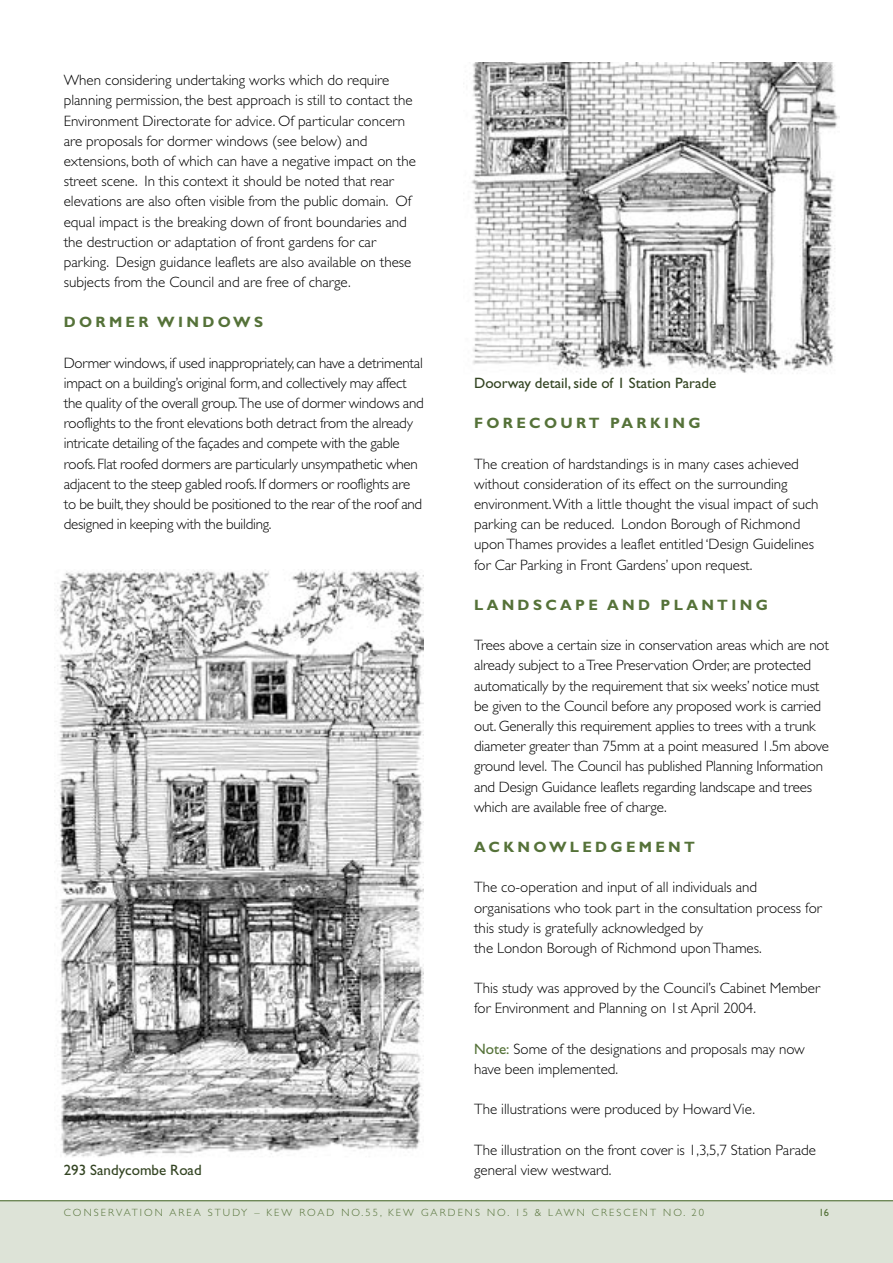
<style>
.page{position:relative;width:893px;height:1263px;background:#fff}
.page>*{position:absolute;margin:0;border:0;box-sizing:border-box;transform-origin:0 0}
.t1{font:300 15px/20.1px "Gill Sans";color:#000}
.t2{font:700 15px "Gill Sans";letter-spacing:.22em;color:#557239}
.t3{font:15px "Gill Sans";color:#342}
.t4{font:300 10.5px "Gill Sans";letter-spacing:.2em;color:#557239}
.t5{font:10.5px "Gill Sans";color:#557239}
.s1{font-weight:400;color:#557239}
</style>
<div class="page">
<img style="left:54px;top:569px;width:369px;height:588px">
<img style="left:471px;top:62px;width:368px;height:312px">
<div style="left:0;top:1200px;width:892px;height:63px;background:#dde3d7"></div>
<hr style="left:0;top:1200px;width:892px;height:1px;background:#557239">
<p class="t1" style="left:64px;top:72px;width:354px">When considering undertaking works which do require planning permission, the best approach is still to contact the Environment Directorate for advice. Of particular concern are proposals for dormer windows (see below) and extensions, both of which can have a negative impact on the street scene. In this context it should be noted that rear elevations are also often visible from the public domain. Of equal impact is the breaking down of front boundaries and the destruction or adaptation of front gardens for car parking. Design guidance leaflets are also available on these subjects from the Council and are free of charge.</p>
<p class="t2" style="left:64px;top:317px;width:201px">DORMER WINDOWS</p>
<p class="t1" style="left:64px;top:354px;width:361px">Dormer windows, if used inappropriately, can have a detrimental impact on a building’s original form, and collectively may affect the quality of the overall group.The use of dormer windows and rooflights to the front elevations both detract from the already intricate detailing of the façades and compete with the gable roofs. Flat roofed dormers are particularly unsympathetic when adjacent to the steep gabled roofs. If dormers or rooflights are to be built, they should be positioned to the rear of the roof and designed in keeping with the building.</p>
<p class="t3" style="left:474px;top:378px;width:244px">Doorway detail, side of 1 Station Parade</p>
<p class="t2" style="left:474px;top:418px;width:228px">FORECOURT PARKING</p>
<p class="t1" style="left:474px;top:455px;width:346px">The creation of hardstandings is in many cases achieved without consideration of its effect on the surrounding environment.With a little thought the visual impact of such parking can be reduced. London Borough of Richmond upon Thames provides a leaflet entitled ‘Design Guidelines for Car Parking in Front Gardens’ upon request.</p>
<p class="t2" style="left:474px;top:600px;width:295px">LANDSCAPE AND PLANTING</p>
<p class="t1" style="left:474px;top:637px;width:356px">Trees above a certain size in conservation areas which are not already subject to a Tree Preservation Order, are protected automatically by the requirement that six weeks’ notice must be given to the Council before any proposed work is carried out. Generally this requirement applies to trees with a trunk diameter greater than 75mm at a point measured 1.5m above ground level. The Council has published Planning Information and Design Guidance leaflets regarding landscape and trees which are available free of charge.</p>
<p class="t2" style="left:474px;top:842px;width:222px">ACKNOWLEDGEMENT</p>
<p class="t1" style="left:474px;top:879px;width:349px">The co-operation and input of all individuals and organisations who took part in the consultation process for this study is gratefully acknowledged by<br>the London Borough of Richmond upon Thames.</p>
<p class="t1" style="left:474px;top:980px;width:347px">This study was approved by the Council’s Cabinet Member for Environment and Planning on 1st April 2004.</p>
<p class="t1" style="left:474px;top:1040px;width:332px"><span class="s1">Note:</span> Some of the designations and proposals may now have been implemented.</p>
<p class="t1" style="left:474px;top:1101px;width:282px">The illustrations were produced by Howard Vie.</p>
<p class="t1" style="left:474px;top:1141px;width:343px">The illustration on the front cover is 1,3,5,7 Station Parade general view westward.</p>
<p class="t4" style="left:64px;top:1208px;width:642px">CONSER V ATION AREA STUDY – KEW R O AD NO .55, KEW GARDENS NO . 15 &amp; LA WN CRESCENT NO . 20</p>
<p class="t5" style="left:819px;top:1208px;width:12px">16</p>
<p class="t3" style="left:64px;top:1165px;width:139px">293 Sandycombe Road</p>
</div>
